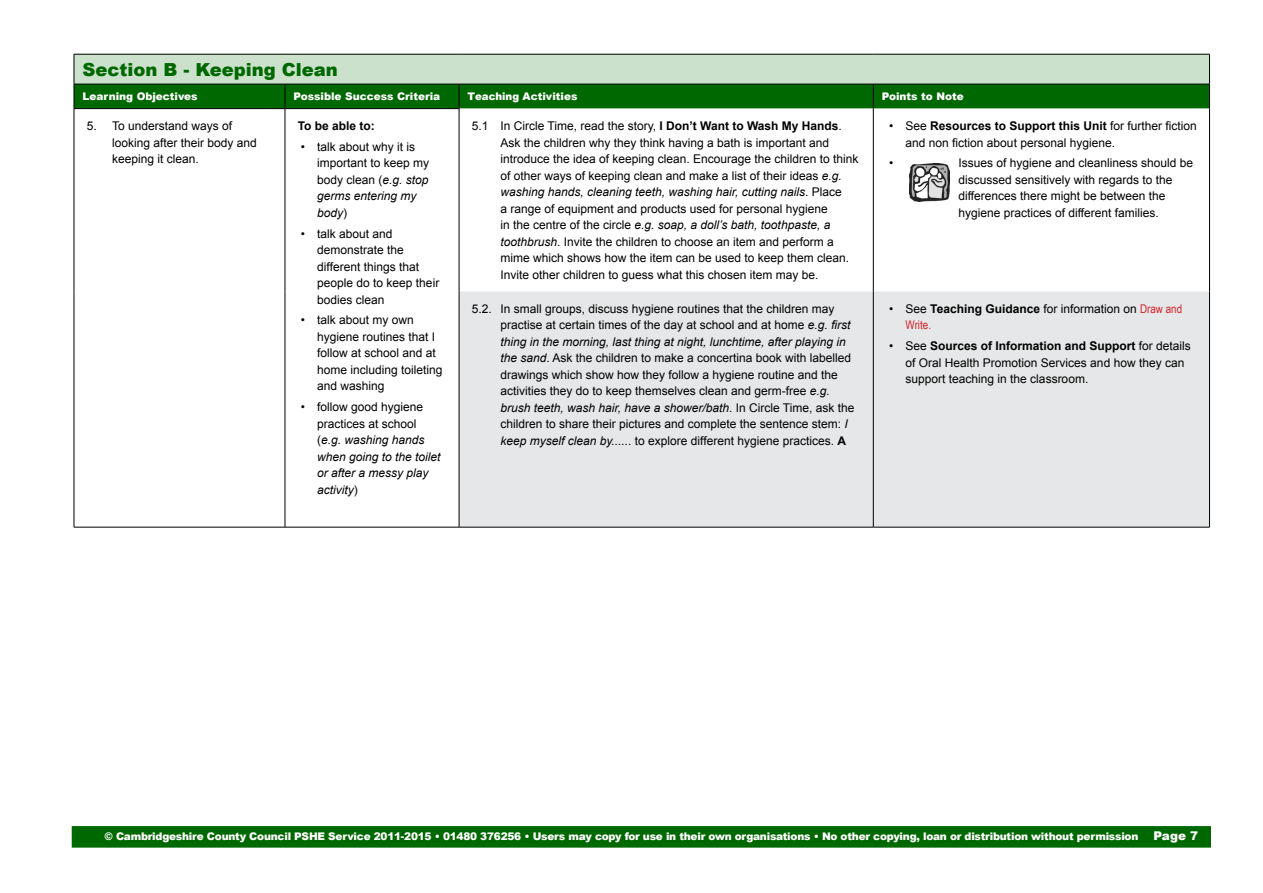
<style>
.page{position:relative;width:1263px;height:893px;background:#fff}
.page>*{position:absolute;margin:0;border:0;box-sizing:border-box;transform-origin:0 0}
.t1{font:900 18px "Arial";color:#006800}
.t2{font:12px/16.5px "Arial";color:#000}
.t3{font:italic 12px/16.5px "Arial";color:#000}
.t4{font:700 12px "Arial";color:#000}
.t5{font:12px "Arial Narrow";color:#d2232a}
.t6{font:900 10.5px "Arial";letter-spacing:-.02em;color:#fff}
.t7{font:900 10.5px "Arial";color:#fff}
.s1{font-weight:700}
.s2{font-style:italic}
.s3{font-style:normal}
.s4{font-family:"Arial Narrow";color:#d2232a}
.s5{font-size:12px}
</style>
<div class="page">
<div style="left:72px;top:826px;width:1139px;height:22px;background:#006800;border:2px solid #006800"></div>
<div style="left:74px;top:54px;width:1135px;height:30px;background:#cce1cc"></div>
<div style="left:460px;top:291px;width:749px;height:236px;background:#e6e7e8"></div>
<hr style="left:74px;top:54px;width:211px;height:1px;background:#000">
<hr style="left:74px;top:54px;width:1px;height:30px;background:#000">
<hr style="left:285px;top:54px;width:174px;height:1px;background:#000">
<hr style="left:459px;top:54px;width:414px;height:1px;background:#000">
<hr style="left:873px;top:54px;width:337px;height:1px;background:#000">
<hr style="left:1209px;top:54px;width:1px;height:30px;background:#000">
<svg style="left:74px;top:84px;width:1136px;height:25px;background:#046704"></svg>
<hr style="left:74px;top:108px;width:211px;height:1px;background:#000">
<hr style="left:74px;top:109px;width:1px;height:182px;background:#000">
<hr style="left:285px;top:108px;width:174px;height:1px;background:#000">
<hr style="left:285px;top:109px;width:1px;height:182px;background:#000">
<hr style="left:74px;top:291px;width:1px;height:236px;background:#000">
<hr style="left:285px;top:291px;width:1px;height:236px;background:#000">
<hr style="left:74px;top:527px;width:211px;height:1px;background:#000">
<hr style="left:285px;top:527px;width:174px;height:1px;background:#000">
<hr style="left:459px;top:109px;width:1px;height:182px;background:#000">
<hr style="left:873px;top:109px;width:1px;height:182px;background:#000">
<hr style="left:1209px;top:109px;width:1px;height:182px;background:#000">
<hr style="left:459px;top:291px;width:1px;height:236px;background:#000">
<hr style="left:459px;top:527px;width:414px;height:1px;background:#000">
<hr style="left:873px;top:291px;width:1px;height:236px;background:#000">
<hr style="left:1209px;top:291px;width:1px;height:236px;background:#000">
<hr style="left:873px;top:527px;width:337px;height:1px;background:#000">
<img style="left:910px;top:163px;width:40px;height:38px">
<h1 class="t1" style="left:82px;top:56px;width:257px">Section B - Keeping Clean</h1>
<p class="t7" style="left:82px;top:89px;width:117px">Learning Objectives</p>
<p class="t7" style="left:293px;top:89px;width:148px">Possible Success Criteria</p>
<p class="t7" style="left:468px;top:89px;width:111px">Teaching Activities</p>
<p class="t7" style="left:882px;top:89px;width:83px">Points to Note</p>
<p class="t2" style="left:112px;top:118px;width:146px;text-indent:-26px">5. To understand ways of looking after their body and keeping it clean.</p>
<p class="t4" style="left:298px;top:118px;width:79px">To be able to:</p>
<p class="t2" style="left:500px;top:118px;width:360px;text-indent:-28px">5.1 In Circle Time, read the story, <span class="s1">I Don’t Want to Wash My Hands</span>.<br>Ask the children why they think having a bath is important and introduce the idea of keeping clean. Encourage the children to think of other ways of keeping clean and make a list of their ideas <span class="s2">e.g. washing hands, cleaning teeth, washing hair, cutting nails</span>. Place<br>a range of equipment and products used for personal hygiene<br>in the centre of the circle <span class="s2">e.g. soap, a doll’s bath, toothpaste, a toothbrush</span>. Invite the children to choose an item and perform a mime which shows how the item can be used to keep them clean.<br>Invite other children to guess what this chosen item may be.</p>
<p class="t2" style="left:905px;top:118px;width:293px;text-indent:-16px">• See <span class="s1">Resources to Support this Unit</span> for further fiction and non fiction about personal hygiene.</p>
<p class="t2" style="left:317px;top:139px;width:114px;text-indent:-16px">• talk about why it is important to keep my body clean (<span class="s2">e.g. stop germs entering my body</span>)</p>
<p class="t2" style="left:317px;top:225px;width:124px;text-indent:-16px">• talk about and demonstrate the different things that people do to keep their bodies clean</p>
<p class="t2" style="left:317px;top:312px;width:127px;text-indent:-16px">• talk about my own hygiene routines that I follow at school and at home including toileting and washing</p>
<p class="t3" style="left:317px;top:399px;width:125px;text-indent:-16px"><span class="s3">• follow good hygiene practices at school (</span>e.g. washing hands when going to the toilet or after a messy play activity<span class="s3">)</span></p>
<p class="t2" style="left:889px;top:155px;width:6px">•</p>
<p class="t2" style="left:958px;top:155px;width:236px">Issues of hygiene and cleanliness should be discussed sensitively with regards to the differences there might be between the hygiene practices of different families.</p>
<p class="t2" style="left:500px;top:301px;width:356px;text-indent:-28px">5.2. In small groups, discuss hygiene routines that the children may practise at certain times of the day at school and at home <span class="s2">e.g. first thing in the morning, last thing at night, lunchtime, after playing in the sand</span>. Ask the children to make a concertina book with labelled drawings which show how they follow a hygiene routine and the activities they do to keep themselves clean and germ-free <span class="s2">e.g. brush teeth, wash hair, have a shower/bath</span>. In Circle Time, ask the children to share their pictures and complete the sentence stem: <span class="s2">I keep myself clean by.....</span>. to explore different hygiene practices. <span class="s1">A</span></p>
<p class="t2" style="left:889px;top:301px;width:295px">• See <span class="s1">Teaching Guidance</span> for information on <span class="s4">Draw and</span></p>
<p class="t5" style="left:905px;top:316px;width:27px">Write.</p>
<p class="t2" style="left:905px;top:338px;width:287px;text-indent:-16px">• See <span class="s1">Sources of Information and Support</span> for details of Oral Health Promotion Services and how they can support teaching in the classroom.</p>
<p class="t6" style="left:105px;top:829px;width:1095px">© Cambridgeshire County Council PSHE Service 2011-2015 • 01480 376256 • Users may copy for use in their own organisations • No other copying, loan or distribution without permission <span class="s5">Page 7</span></p>
</div>
